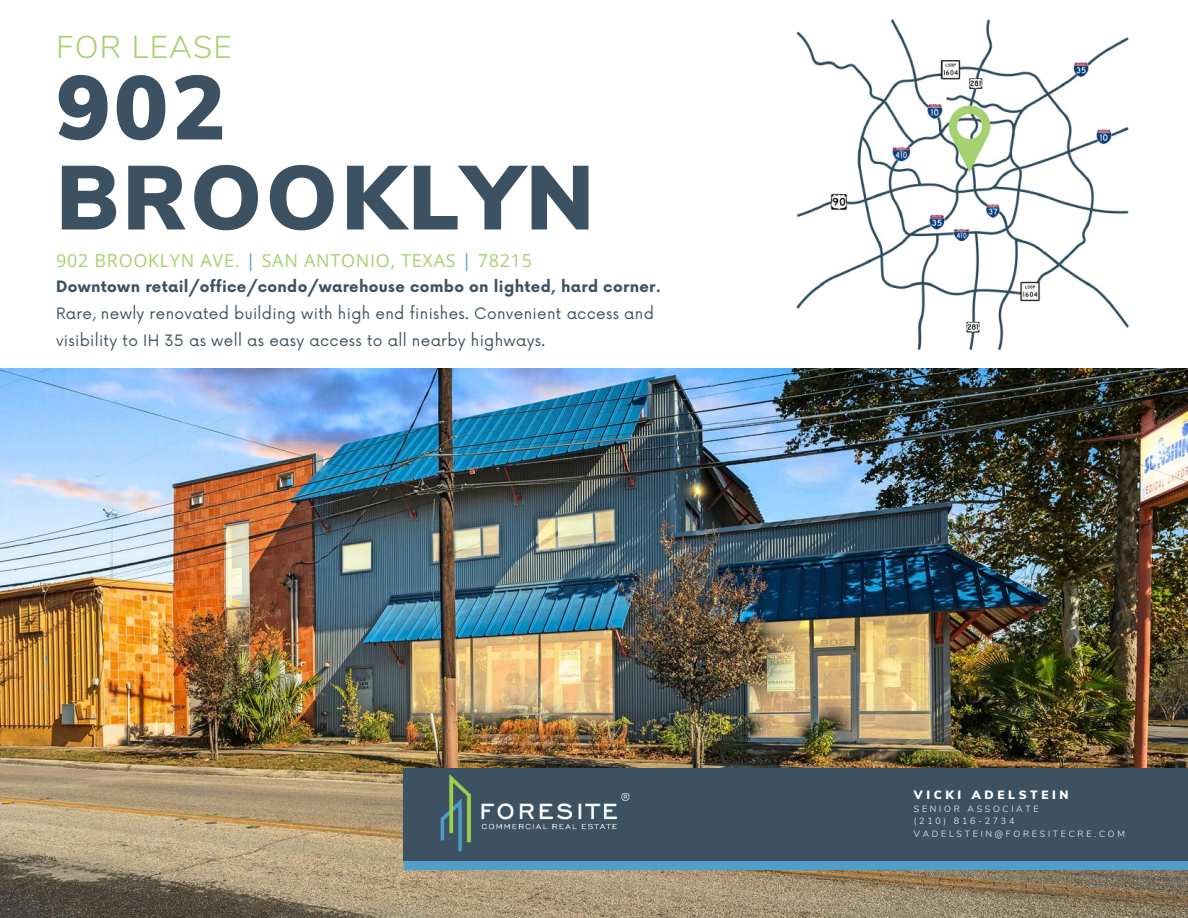
<style>
.page{position:relative;width:1188px;height:918px;background:#fff}
.page>*{position:absolute;margin:0;border:0;box-sizing:border-box;transform-origin:0 0}
.t1{font:900 90.45px/90px "Nunito Sans";letter-spacing:.04em;color:#3c5262}
.t2{font:300 31.5px "Nunito";letter-spacing:.04em;color:#a6d170}
.t3{font:18px "Open Sans";letter-spacing:.04em;color:#a6d170}
.t4{font:15.3px/27px "Now";letter-spacing:.02em;color:#3c5262}
.t5{font:700 15.3px "Now";letter-spacing:.02em;color:#3c5262}
.t6{font:900 12px "Nunito Sans";letter-spacing:.3em;color:#fff}
.t7{font:300 9px/12.8px "Nunito";letter-spacing:.3em;color:#fff}
.s1{color:#519fc6}
</style>
<div class="page">
<img style="left:0;top:369px;width:1188px;height:549px">
<img style="left:797px;top:19px;width:332px;height:331px">
<div style="left:404px;top:789px;width:784px;height:81px;background:#519fc6"></div>
<div style="left:403px;top:768px;width:785px;height:93px;background:#3c5262"></div>
<svg style="left:949px;top:106px;width:41px;height:66px"></svg>
<img style="left:440px;top:774px;width:190px;height:78px">
<h2 class="t2" style="left:56px;top:26px;width:177px">FOR LEASE</h2>
<h1 class="t1" style="left:56px;top:65px;width:540px">902<br>BROOKLYN</h1>
<p class="t3" style="left:56px;top:248px;width:478px">902 BROOKLYN AVE. <span class="s1">|</span> SAN ANTONIO, TEXAS <span class="s1">|</span> 78215</p>
<p class="t5" style="left:56px;top:278px;width:607px">Downtown retail/office/condo/warehouse combo on lighted, hard corner.</p>
<p class="t4" style="left:56px;top:301px;width:599px">Rare, newly renovated building with high end finishes. Convenient access and visibility to IH 35 as well as easy access to all nearby highways.</p>
<p class="t6" style="left:914px;top:787px;width:156px">VICKI ADELSTEIN</p>
<p class="t7" style="left:914px;top:802px;width:212px">SENIOR ASSOCIATE<br>(210) 816-2734<br>VADELSTEIN@FORESITECRE.COM</p>
</div>
